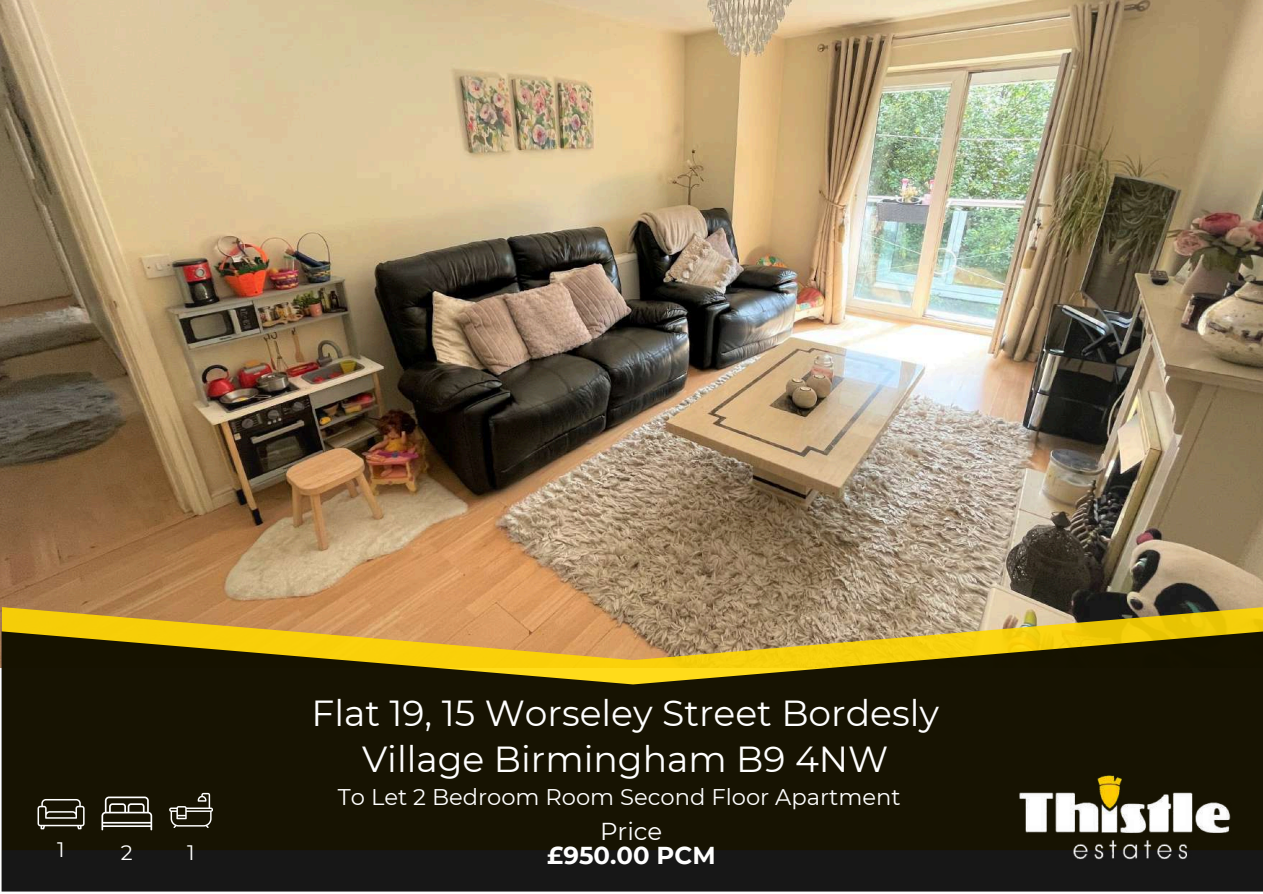
<style>
.page{position:relative;width:1263px;height:894px;background:#fff}
.page>*{position:absolute;margin:0;border:0;box-sizing:border-box;transform-origin:0 0}
.t1{font:36.15px/45px "Montserrat";color:#fff;text-align:center}
.t2{font:700 24.45px "Montserrat";color:#fff}
.t3{font:24.45px "Montserrat";color:#fff}
.t4{font:22.65px "Montserrat";color:#fff}
.t5{font:20.85px "Montserrat";color:#fff}
</style>
<div class="page">
<img style="left:0;top:0;width:1263px;height:667px">
<svg style="left:2px;top:607px;width:1261px;height:24px;background:#c29c51"></svg>
<svg style="left:2px;top:631px;width:1261px;height:260px;background:#2e2709"></svg>
<img style="left:1015px;top:771px;width:218px;height:95px">
<svg style="left:38px;top:798px;width:47px;height:31px"></svg>
<svg style="left:169px;top:792px;width:44px;height:35px;background:#474437"></svg>
<svg style="left:101px;top:796px;width:51px;height:34px"></svg>
<p class="t5" style="left:57px;top:836px;width:9px">1</p>
<p class="t5" style="left:121px;top:840px;width:13px">2</p>
<p class="t5" style="left:187px;top:840px;width:9px">1</p>
<p class="t1" style="left:311px;top:690px;width:629px">Flat 19, 15 Worseley Street Bordesly<br>Village Birmingham B9 4NW</p>
<p class="t4" style="left:338px;top:783px;width:564px">To Let 2 Bedroom Room Second Floor Apartment</p>
<p class="t3" style="left:600px;top:816px;width:64px">Price</p>
<p class="t2" style="left:547px;top:840px;width:170px">£950.00 PCM</p>
</div>
